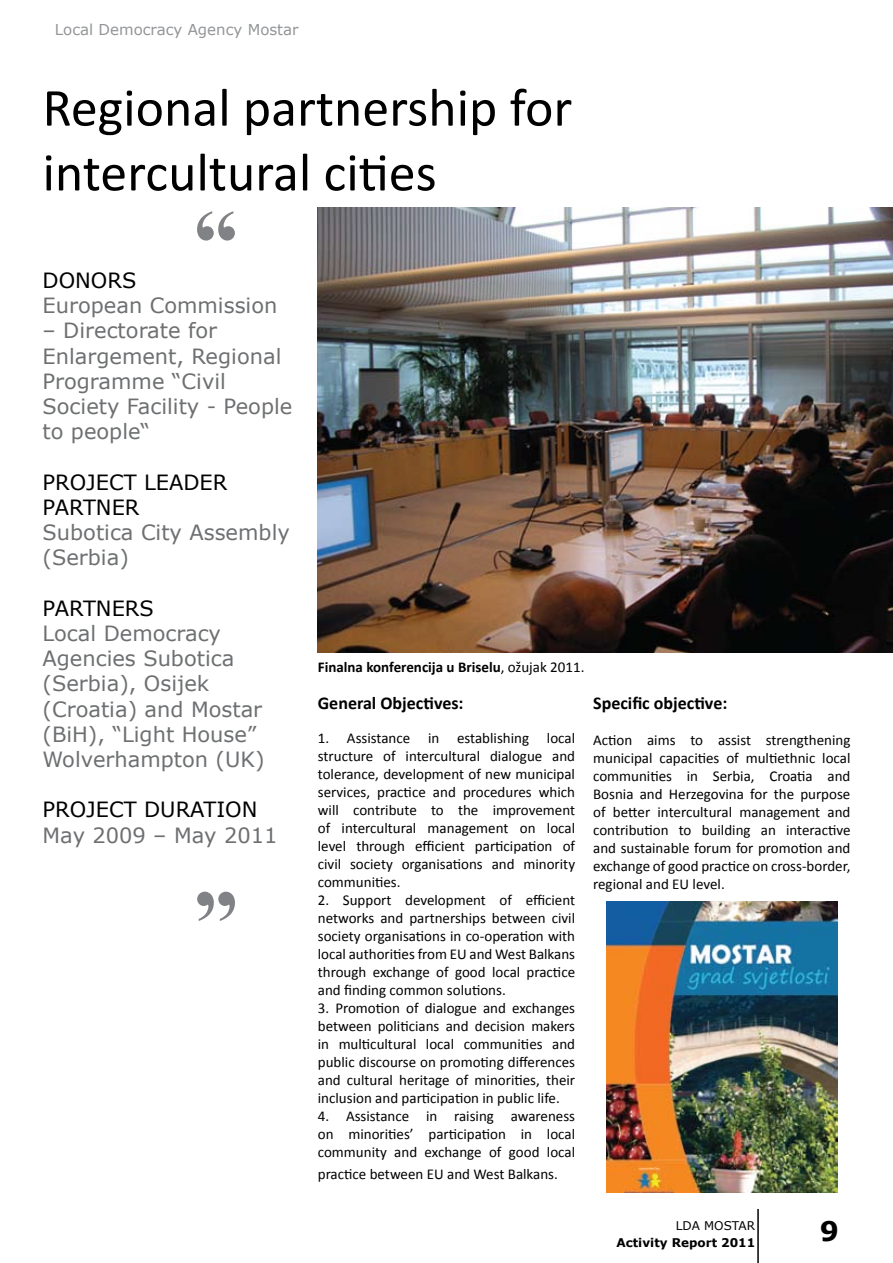
<style>
.page{position:relative;width:893px;height:1263px;background:#fff}
.page>*{position:absolute;margin:0;border:0;box-sizing:border-box;transform-origin:0 0}
.t1{font:700 90px "Times New Roman";color:#808285}
.t2{font:54px/64.8px "Calibri";color:#000}
.t3{font:700 27px "Verdana";color:#000}
.t4{font:21px/25.2px "Verdana";color:#6d6f71}
.t5{font:21px/25.2px "Verdana";color:#000}
.t6{font:700 18px "Calibri";color:#000}
.t7{font:15px/18px "Calibri";color:#000;text-align:justify}
.t8{font:700 15px "Calibri";color:#000}
.t9{font:15px "Verdana";color:#939598}
.t10{font:700 12px "Verdana";color:#000}
.t11{font:12px "Verdana";color:#000}
.s1{font-weight:400}
</style>
<div class="page">
<hr style="left:757px;top:1209px;width:2px;height:54px;background:#000">
<img style="left:318px;top:207px;width:575px;height:446px">
<img style="left:606px;top:901px;width:231px;height:291px">
<p class="t9" style="left:55px;top:20px;width:245px">Local Democracy Agency Mostar</p>
<h2 class="t2" style="left:43px;top:75px;width:531px">Regional partnership for intercultural cities</h2>
<h1 class="t1" style="left:194px;top:180px;width:46px">“</h1>
<h3 class="t5" style="left:43px;top:268px;width:95px">DONORS</h3>
<h3 class="t4" style="left:43px;top:293px;width:236px">European Commission</h3>
<h3 class="t4" style="left:43px;top:318px;width:251px">– Directorate for<br>Enlargement, Regional<br>Programme “Civil<br>Society Facility - People to people“</h3>
<h3 class="t5" style="left:43px;top:469px;width:186px">PROJECT LEADER<br>PARTNER</h3>
<h3 class="t4" style="left:43px;top:520px;width:249px">Subotica City Assembly (Serbia)</h3>
<h3 class="t5" style="left:43px;top:595px;width:113px">PARTNERS</h3>
<h3 class="t4" style="left:43px;top:620px;width:224px">Local Democracy<br>Agencies Subotica (Serbia), Osijek (Croatia) and Mostar (BiH), “Light House”<br>Wolverhampton (UK)</h3>
<h3 class="t5" style="left:43px;top:797px;width:216px">PROJECT DURATION</h3>
<h3 class="t4" style="left:43px;top:822px;width:236px">May 2009 – May 2011</h3>
<h1 class="t1" style="left:239px;top:952px;width:46px;rotate:-180deg">“</h1>
<p class="t8" style="left:318px;top:657px;width:268px">Finalna konferencija u Briselu<span class="s1">, ožujak 2011.</span></p>
<p class="t6" style="left:318px;top:691px;width:147px">General Objectives:</p>
<p class="t7" style="left:318px;top:729px;width:259px">1. Assistance in establishing local structure of intercultural dialogue and tolerance, development of new municipal services, practice and procedures which will contribute to the improvement of intercultural management on local level through efficient participation of civil society organisations and minority communities.</p>
<p class="t7" style="left:318px;top:891px;width:259px">2. Support development of efficient networks and partnerships between civil society organisations in co-operation with local authorities from EU and West Balkans through exchange of good local practice and finding common solutions.</p>
<p class="t7" style="left:318px;top:999px;width:259px">3. Promotion of dialogue and exchanges between politicians and decision makers in multicultural local communities and public discourse on promoting differences and cultural heritage of minorities, their inclusion and participation in public life.</p>
<p class="t7" style="left:318px;top:1107px;width:259px">4. Assistance in raising awareness on minorities’ participation in local community and exchange of good local</p>
<p class="t7" style="left:318px;top:1165px;width:242px">practice between EU and West Balkans.</p>
<p class="t6" style="left:593px;top:691px;width:136px">Specific objective:</p>
<p class="t7" style="left:593px;top:731px;width:259px">Action aims to assist strengthening municipal capacities of multiethnic local communities in Serbia, Croatia and Bosnia and Herzegovina for the purpose of better intercultural management and contribution to building an interactive and sustainable forum for promotion and exchange of good practice on cross-border, regional and EU level.</p>
<p class="t11" style="left:676px;top:1217px;width:81px">LDA MOSTAR</p>
<p class="t10" style="left:616px;top:1234px;width:140px">Activity Report 2011</p>
<h3 class="t3" style="left:820px;top:1212px;width:21px">9</h3>
</div>
